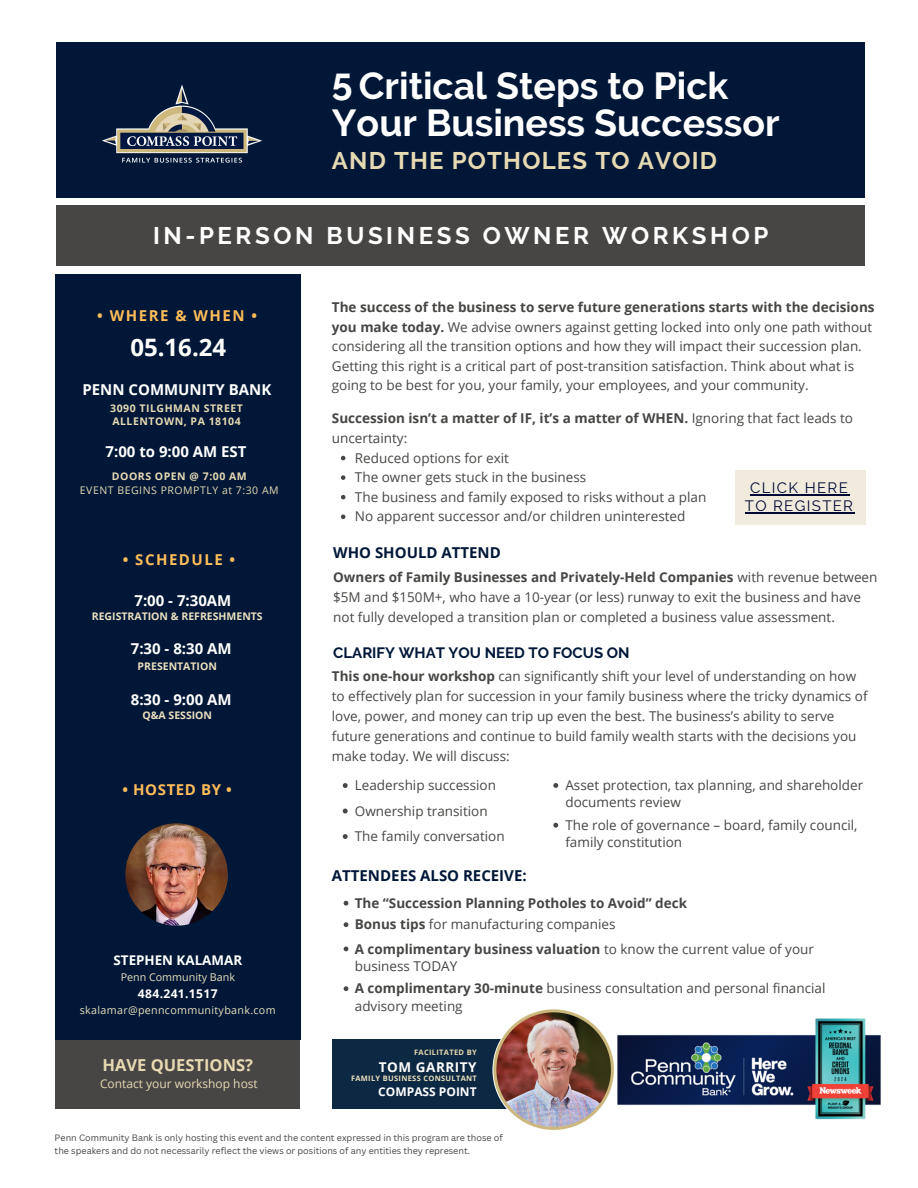
<style>
.page{position:relative;width:918px;height:1188px;background:#fff}
.page>*{position:absolute;margin:0;border:0;box-sizing:border-box;transform-origin:0 0}
.t1{font:700 37.5px/37.2px "Raleway";color:#fff}
.t2{font:700 24px "Raleway";letter-spacing:.15em;color:#fff}
.t3{font:700 24px "Raleway";letter-spacing:.05em;color:#e7d9b2}
.t4{font:700 24px "Open Sans";color:#fefefd}
.t5{font:700 16.5px "Open Sans";color:#e7d9b2}
.t6{font:700 15px "Open Sans";color:#fff}
.t7{font:700 15px "Open Sans";color:#001737}
.t8{font:700 15px "Raleway";color:#001737}
.t9{font:700 15px "Open Sans";letter-spacing:.1em;color:#ffbd59}
.t10{font:15px/18px "Raleway";letter-spacing:.09em;color:#010936;text-align:center}
.t11{font:700 15px "Open Sans";letter-spacing:.04em;color:#ffbd59}
.t12{font:13.5px/19.6px "Open Sans";color:#474644}
.t13{font:700 13.5px/19.6px "Open Sans";color:#474644}
.t14{font:700 13.5px "Open Sans";letter-spacing:.04em;color:#fefefd}
.t15{font:700 13.35px "Open Sans";color:#fff}
.t16{font:12px "Open Sans";color:#e7d9b2}
.t17{font:700 12px "Open Sans";color:#fff}
.t18{font:700 12px "Open Sans";letter-spacing:.03em;color:#fff}
.t19{font:10.65px "Open Sans";letter-spacing:.03em;color:#ebdfbe}
.t20{font:10.65px "Open Sans";color:#ebdfbe}
.t21{font:700 10.5px "Open Sans";letter-spacing:.05em;color:#e7d9b2}
.t22{font:700 10.5px "Open Sans";color:#ebdfbe}
.t23{font:10.5px "Open Sans";letter-spacing:.05em;color:#e7d9b2}
.t24{font:9px/12.5px "Canva Sans";color:#474644}
.t25{font:700 7.5px "Open Sans";letter-spacing:.04em;color:#ebdfbe}
.t26{font:700 7.5px "Open Sans";letter-spacing:.04em;color:#e7d9b2}
.s1{font-weight:700}
.s2{font-weight:400}
</style>
<div class="page">
<div style="left:332px;top:1039px;width:264px;height:70px;background:#0c2842"></div>
<div style="left:56px;top:205px;width:809px;height:61px;background:#474644"></div>
<div style="left:56px;top:43px;width:809px;height:155px;background:#001737"></div>
<img style="left:102px;top:84px;width:160px;height:79px">
<div style="left:55px;top:308px;width:245px;height:801px;background:#474644"></div>
<div style="left:55px;top:274px;width:245px;height:765px;background:#001737"></div>
<img style="left:617px;top:1018px;width:264px;height:102px">
<svg style="left:344px;top:901px;width:4px;height:5px"></svg>
<svg style="left:344px;top:922px;width:4px;height:5px"></svg>
<svg style="left:344px;top:947px;width:4px;height:4px"></svg>
<svg style="left:344px;top:986px;width:4px;height:5px"></svg>
<img style="left:492px;top:1009px;width:123px;height:122px;border-radius:50%">
<svg style="left:341px;top:456px;width:4px;height:4px"></svg>
<svg style="left:341px;top:475px;width:4px;height:5px"></svg>
<svg style="left:341px;top:495px;width:4px;height:4px"></svg>
<svg style="left:341px;top:515px;width:4px;height:4px"></svg>
<div style="left:735px;top:471px;width:130px;height:54px;background:#f0ebdd"></div>
<img style="left:125px;top:823px;width:103px;height:103px;border-radius:50%">
<svg style="left:343px;top:783px;width:5px;height:5px"></svg>
<svg style="left:343px;top:809px;width:5px;height:4px"></svg>
<svg style="left:343px;top:834px;width:5px;height:5px"></svg>
<hr style="left:750px;top:494px;width:99px;height:1px;background:#010936">
<hr style="left:745px;top:512px;width:109px;height:1px;background:#010936">
<svg style="left:553px;top:783px;width:5px;height:5px"></svg>
<svg style="left:553px;top:823px;width:5px;height:5px"></svg>
<p class="t1" style="left:332px;top:67px;width:449px;text-indent:27px">Critical Steps to Pick<br>Your Business Successor</p>
<p class="t3" style="left:332px;top:146px;width:387px">AND THE POTHOLES TO AVOID</p>
<p class="t1" style="left:332px;top:64px;width:22px">5</p>
<p class="t2" style="left:153px;top:221px;width:617px">IN-PERSON BUSINESS OWNER WORKSHOP</p>
<p class="t9" style="left:97px;top:305px;width:161px">• WHERE &amp; WHEN •</p>
<p class="t4" style="left:130px;top:330px;width:97px">05.16.24</p>
<p class="t6" style="left:82px;top:379px;width:190px">PENN COMMUNITY BANK</p>
<h4 class="t21" style="left:110px;top:401px;width:134px">3090 TILGHMAN STREET</h4>
<p class="t21" style="left:112px;top:414px;width:130px">ALLENTOWN, PA 18104</p>
<p class="t6" style="left:106px;top:441px;width:143px">7:00 to 9:00 AM EST</p>
<p class="t21" style="left:112px;top:469px;width:136px">DOORS OPEN @ 7:00 AM</p>
<p class="t23" style="left:80px;top:482px;width:200px">EVENT BEGINS PROMPTLY at 7:30 AM</p>
<p class="t9" style="left:123px;top:549px;width:114px">• SCHEDULE •</p>
<p class="t6" style="left:134px;top:590px;width:98px">7:00 - 7:30AM</p>
<p class="t22" style="left:92px;top:608px;width:172px">REGISTRATION &amp; REFRESHMENTS</p>
<p class="t6" style="left:131px;top:638px;width:102px">7:30 - 8:30 AM</p>
<p class="t22" style="left:138px;top:659px;width:81px">PRESENTATION</p>
<p class="t6" style="left:131px;top:689px;width:102px">8:30 - 9:00 AM</p>
<p class="t22" style="left:142px;top:708px;width:71px">Q&amp;A SESSION</p>
<p class="t11" style="left:122px;top:779px;width:111px">• HOSTED BY •</p>
<p class="t15" style="left:114px;top:951px;width:130px">STEPHEN KALAMAR</p>
<p class="t20" style="left:121px;top:969px;width:116px">Penn Community Bank</p>
<p class="t18" style="left:138px;top:985px;width:81px">484.241.1517</p>
<p class="t19" style="left:80px;top:1002px;width:197px">skalamar@penncommunitybank.com</p>
<p class="t5" style="left:102px;top:1054px;width:152px">HAVE QUESTIONS?</p>
<h4 class="t16" style="left:100px;top:1075px;width:159px">Contact your workshop host</h4>
<p class="t12" style="left:332px;top:297px;width:544px"><span class="s1">The success of the business to serve future generations starts with the decisions you make today.</span> We advise owners against getting locked into only one path without considering all the transition options and how they will impact their succession plan.<br>Getting this right is a critical part of post-transition satisfaction. Think about what is going to be best for you, your family, your employees, and your community.</p>
<h4 class="t13" style="left:332px;top:408px;width:523px">Succession isn’t a matter of IF, it’s a matter of WHEN. <span class="s2">Ignoring that fact leads to uncertainty:</span></h4>
<p class="t12" style="left:355px;top:448px;width:156px">Reduced options for exit</p>
<h4 class="t12" style="left:355px;top:467px;width:233px">The owner gets stuck in the business</h4>
<p class="t12" style="left:355px;top:487px;width:353px">The business and family exposed to risks without a plan</p>
<p class="t12" style="left:355px;top:506px;width:332px">No apparent successor and/or children uninterested</p>
<p class="t10" style="left:745px;top:479px;width:110px">CLICK HERE<br>TO REGISTER</p>
<p class="t7" style="left:333px;top:542px;width:169px">WHO SHOULD ATTEND</p>
<p class="t12" style="left:333px;top:566px;width:546px;line-height:20.2px"><span class="s1">Owners of Family Businesses and Privately-Held Companies</span> with revenue between $5M and $150M+, who have a 10-year (or less) runway to exit the business and have not fully developed a transition plan or completed a business value assessment.</p>
<p class="t8" style="left:333px;top:644px;width:298px">CLARIFY WHAT YOU NEED TO FOCUS ON</p>
<h4 class="t12" style="left:332px;top:666px;width:537px"><span class="s1">This one-hour workshop</span> can significantly shift your level of understanding on how to effectively plan for succession in your family business where the tricky dynamics of love, power, and money can trip up even the best. The business’s ability to serve future generations and continue to build family wealth starts with the decisions you make today. We will discuss:</h4>
<h4 class="t12" style="left:355px;top:775px;width:143px">Leadership succession</h4>
<h4 class="t12" style="left:355px;top:801px;width:134px">Ownership transition</h4>
<p class="t12" style="left:355px;top:826px;width:151px">The family conversation</p>
<p class="t12" style="left:565px;top:776px;width:299px;line-height:17.2px">Asset protection, tax planning, and shareholder documents review</p>
<p class="t12" style="left:565px;top:816px;width:294px;line-height:17.2px">The role of governance – board, family council, family constitution</p>
<h1 class="t7" style="left:332px;top:865px;width:196px">ATTENDEES ALSO RECEIVE:</h1>
<h2 class="t13" style="left:355px;top:893px;width:334px">The “Succession Planning Potholes to Avoid” deck</h2>
<h4 class="t12" style="left:355px;top:914px;width:262px"><span class="s1">Bonus tips</span> for manufacturing companies</h4>
<h3 class="t12" style="left:355px;top:940px;width:461px;line-height:17.5px"><span class="s1">A complimentary business valuation</span> to know the current value of your business TODAY</h3>
<h4 class="t12" style="left:355px;top:979px;width:472px;line-height:17.5px"><span class="s1">A complimentary 30-minute</span> business consultation and personal financial advisory meeting</h4>
<p class="t26" style="left:414px;top:1047px;width:64px">FACILITATED BY</p>
<h5 class="t17" style="left:378px;top:1083px;width:100px">COMPASS POINT</h5>
<p class="t14" style="left:379px;top:1057px;width:99px">TOM GARRITY</p>
<p class="t25" style="left:351px;top:1073px;width:127px">FAMILY BUSINESS CONSULTANT</p>
<p class="t24" style="left:55px;top:1132px;width:450px">Penn Community Bank is only hosting this event and the content expressed in this program are those of the speakers and do not necessarily reflect the views or positions of any entities they represent.</p>
</div>
